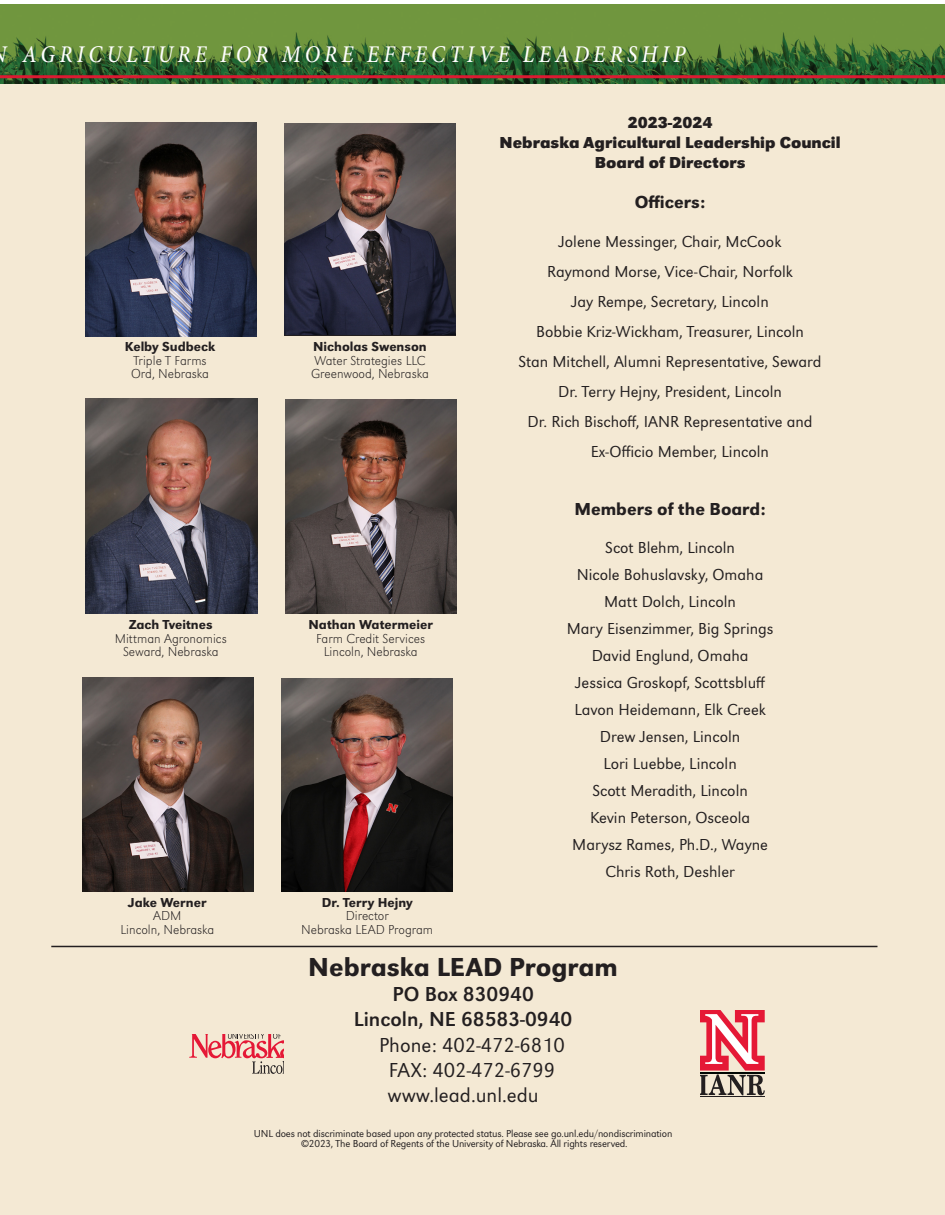
<style>
.page{position:relative;width:945px;height:1215px;background:#fff}
.page>*{position:absolute;margin:0;border:0;box-sizing:border-box;transform-origin:0 0}
.Caption_Header{font:500 27px "URW Grotesk";color:#231f20}
.t1{font:italic 500 24px "Minion Pro";letter-spacing:.2em;color:#fff;scale:.9 1}
.Outline{font:300 21px "URW Grotesk";color:#231f20}
.Caption_Header-2{font:21px "URW Grotesk";color:#231f20}
.Body_text2{font:300 21px "URW Grotesk";color:#231f20}
.t2{font:500 18px "URW Grotesk";color:#231f20}
.bullet{font:300 16.5px/30px "URW Grotesk";color:#231f20}
.t3{font:700 16.5px "URW Grotesk";color:#231f20}
.photo_captions{font:300 expanded 13.5px "URW Grotesk";color:#231f20}
.photo_captions-2{font:500 13.5px "URW Grotesk";color:#231f20}
.text{font:300 10.5px/10.5px "URW Grotesk";letter-spacing:-.015em;color:#231f20;text-align:center}
</style>
<div class="page">
<div style="left:16px;top:4px;width:929px;height:1211px;background:#f3e7d0"></div>
<div style="left:0;top:4px;width:16px;height:1211px;background:#f3e7d0"></div>
<img style="left:0;top:5px;width:945px;height:79px">
<hr style="left:0;top:75px;width:945px;height:3px;background:#dc1a32">
<hr style="left:51px;top:946px;width:826px;height:1px;background:#231f20">
<svg style="left:189px;top:1035px;width:95px;height:39px"></svg>
<svg style="left:700px;top:1011px;width:65px;height:84px"></svg>
<hr style="left:700px;top:1097px;width:65px;height:1px;background:#231f20">
<img style="left:85px;top:122px;width:171px;height:214px">
<img style="left:284px;top:123px;width:172px;height:212px">
<img style="left:86px;top:398px;width:171px;height:216px">
<img style="left:285px;top:399px;width:171px;height:215px">
<img style="left:82px;top:678px;width:172px;height:213px">
<img style="left:282px;top:678px;width:171px;height:213px">
<h2 class="t1" style="left:-8px;top:38px;width:772px">N AGRICULTURE FOR MORE EFFECTIVE LEADERSHIP</h2>
<p class="photo_captions-2" style="left:125px;top:339px;width:92px">Kelby Sudbeck</p>
<p class="photo_captions" style="left:133px;top:352px;width:75px">Triple T Farms</p>
<p class="photo_captions" style="left:131px;top:366px;width:79px">Ord, Nebraska</p>
<p class="photo_captions-2" style="left:313px;top:339px;width:115px">Nicholas Swenson</p>
<p class="photo_captions" style="left:315px;top:352px;width:112px">Water Strategies LLC</p>
<p class="photo_captions" style="left:311px;top:366px;width:119px">Greenwood, Nebraska</p>
<p class="t3" style="left:628px;top:113px;width:86px">2023-2024</p>
<p class="t3" style="left:500px;top:133px;width:343px">Nebraska Agricultural Leadership Council</p>
<p class="t3" style="left:595px;top:153px;width:152px">Board of Directors</p>
<p class="t2" style="left:635px;top:191px;width:72px">Officers:</p>
<p class="bullet" style="left:559px;top:226px;width:224px">Jolene Messinger, Chair, McCook</p>
<p class="bullet" style="left:547px;top:256px;width:247px">Raymond Morse, Vice-Chair, Norfolk</p>
<p class="bullet" style="left:571px;top:286px;width:199px">Jay Rempe, Secretary, Lincoln</p>
<p class="bullet" style="left:536px;top:316px;width:269px">Bobbie Kriz-Wickham, Treasurer, Lincoln</p>
<p class="bullet" style="left:519px;top:346px;width:305px">Stan Mitchell, Alumni Representative, Seward</p>
<p class="bullet" style="left:558px;top:376px;width:225px">Dr. Terry Hejny, President, Lincoln</p>
<p class="bullet" style="left:591px;top:406px;width:223px;text-indent:-63px">Dr. Rich Bischoff, IANR Representative and<br>Ex-Officio Member, Lincoln</p>
<p class="photo_captions-2" style="left:129px;top:617px;width:85px">Zach Tveitnes</p>
<p class="photo_captions" style="left:115px;top:630px;width:114px">Mittman Agronomics</p>
<p class="photo_captions" style="left:123px;top:644px;width:97px">Seward, Nebraska</p>
<p class="photo_captions-2" style="left:309px;top:617px;width:126px">Nathan Watermeier</p>
<p class="photo_captions" style="left:316px;top:630px;width:111px">Farm Credit Services</p>
<p class="photo_captions" style="left:324px;top:644px;width:95px">Lincoln, Nebraska</p>
<p class="t2" style="left:574px;top:499px;width:193px">Members of the Board:</p>
<p class="bullet" style="left:605px;top:532px;width:131px">Scot Blehm, Lincoln</p>
<p class="bullet" style="left:577px;top:559px;width:188px">Nicole Bohuslavsky, Omaha</p>
<p class="bullet" style="left:604px;top:586px;width:133px">Matt Dolch, Lincoln</p>
<p class="bullet" style="left:567px;top:613px;width:208px">Mary Eisenzimmer, Big Springs</p>
<p class="bullet" style="left:592px;top:640px;width:158px">David Englund, Omaha</p>
<p class="bullet" style="left:576px;top:667px;width:191px">Jessica Groskopf, Scottsbluff</p>
<p class="bullet" style="left:574px;top:694px;width:193px">Lavon Heidemann, Elk Creek</p>
<p class="bullet" style="left:600px;top:721px;width:142px">Drew Jensen, Lincoln</p>
<p class="bullet" style="left:603px;top:748px;width:135px">Lori Luebbe, Lincoln</p>
<p class="bullet" style="left:592px;top:775px;width:157px">Scott Meradith, Lincoln</p>
<p class="bullet" style="left:590px;top:802px;width:162px">Kevin Peterson, Osceola</p>
<p class="bullet" style="left:572px;top:829px;width:197px">Marysz Rames, Ph.D., Wayne</p>
<p class="bullet" style="left:605px;top:856px;width:131px">Chris Roth, Deshler</p>
<p class="photo_captions-2" style="left:128px;top:894px;width:80px">Jake Werner</p>
<p class="photo_captions" style="left:153px;top:908px;width:30px">ADM</p>
<p class="photo_captions" style="left:120px;top:921px;width:95px">Lincoln, Nebraska</p>
<p class="photo_captions-2" style="left:322px;top:894px;width:92px">Dr. Terry Hejny</p>
<p class="photo_captions" style="left:346px;top:908px;width:44px">Director</p>
<p class="photo_captions" style="left:301px;top:921px;width:134px">Nebraska LEAD Program</p>
<p class="Caption_Header" style="left:308px;top:951px;width:311px">Nebraska LEAD Program</p>
<p class="Caption_Header-2" style="left:392px;top:982px;width:143px">PO Box 830940</p>
<p class="Caption_Header-2" style="left:354px;top:1007px;width:220px">Lincoln, NE 68583-0940</p>
<p class="Outline" style="left:379px;top:1033px;width:187px">Phone: 402-472-6810</p>
<p class="Outline" style="left:389px;top:1058px;width:168px">FAX: 402-472-6799</p>
<p class="Body_text2" style="left:388px;top:1083px;width:153px">www.lead.unl.edu</p>
<p class="text" style="left:254px;top:1128px;width:420px">UNL does not discriminate based upon any protected status. Please see go.unl.edu/nondiscrimination ©2023, The Board of Regents of the University of Nebraska. All rights reserved.</p>
</div>
